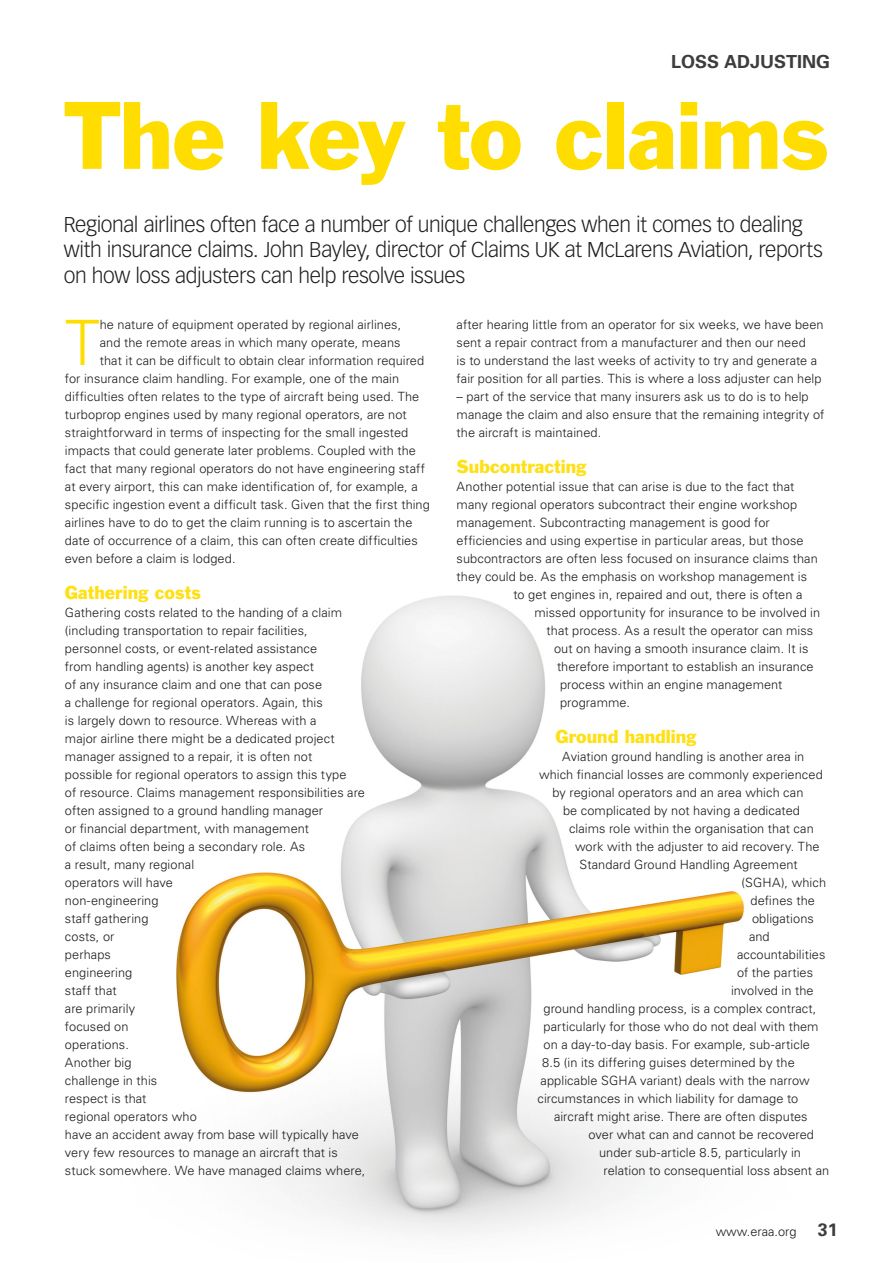
<style>
.page{position:relative;width:893px;height:1263px;background:#fff}
.page>*{position:absolute;margin:0;border:0;box-sizing:border-box;transform-origin:0 0}
.Headline{font:87.75px "Franklin Gothic BT";letter-spacing:-.01em;color:#fd0}
.Body_Copy_non_indent{font:300 62.55px "Univers";color:#fd0}
.Intro{font:300 21px/25.5px "Vectora LH";letter-spacing:-.02em;color:#1d1d1b}
.t1{font:700 18px "Univers";color:#3d3d3c}
.Subhead_small{font:17.25px "Franklin Gothic BT";color:#ffe014}
.Body_Copy_non_indent-2{font:300 12.75px/18px "Univers";letter-spacing:.005em;color:#1d1d1b}
.Body_Copy{font:300 12.75px "Univers";letter-spacing:.005em;color:#1d1d1b}
</style>
<div class="page">
<img style="left:176px;top:595px;width:569px;height:640px">
<p class="t1" style="left:671px;top:50px;width:161px">LOSS ADJUSTING</p>
<p class="Headline" style="left:64px;top:84px;width:767px">The key to claims</p>
<p class="Intro" style="left:64px;top:212px;width:761px">Regional airlines often face a number of unique challenges when it comes to dealing with insurance claims. John Bayley, director of Claims UK at McLarens Aviation, reports on how loss adjusters can help resolve issues</p>
<p class="Body_Copy_non_indent" style="left:65px;top:305px;width:36px">T</p>
<p class="Body_Copy_non_indent-2" style="left:100px;top:315px;width:303px">he nature of equipment operated by regional airlines,</p>
<p class="Body_Copy_non_indent-2" style="left:100px;top:333px;width:302px">and the remote areas in which many operate, means</p>
<p class="Body_Copy_non_indent-2" style="left:100px;top:351px;width:326px">that it can be difficult to obtain clear information required</p>
<p class="Body_Copy_non_indent-2" style="left:65px;top:369px;width:336px">for insurance claim handling. For example, one of the main</p>
<p class="Body_Copy_non_indent-2" style="left:65px;top:387px;width:356px">difficulties often relates to the type of aircraft being used. The</p>
<p class="Body_Copy_non_indent-2" style="left:65px;top:405px;width:343px">turboprop engines used by many regional operators, are not</p>
<p class="Body_Copy_non_indent-2" style="left:65px;top:423px;width:345px">straightforward in terms of inspecting for the small ingested</p>
<p class="Body_Copy_non_indent-2" style="left:65px;top:441px;width:353px">impacts that could generate later problems. Coupled with the</p>
<p class="Body_Copy_non_indent-2" style="left:65px;top:459px;width:361px">fact that many regional operators do not have engineering staff</p>
<p class="Body_Copy_non_indent-2" style="left:65px;top:477px;width:354px">at every airport, this can make identification of, for example, a</p>
<p class="Body_Copy_non_indent-2" style="left:65px;top:495px;width:366px">specific ingestion event a difficult task. Given that the first thing</p>
<p class="Body_Copy_non_indent-2" style="left:65px;top:513px;width:349px">airlines have to do to get the claim running is to ascertain the</p>
<p class="Body_Copy_non_indent-2" style="left:65px;top:531px;width:354px">date of occurrence of a claim, this can often create difficulties</p>
<p class="Body_Copy_non_indent-2" style="left:65px;top:549px;width:172px">even before a claim is lodged.</p>
<p class="Subhead_small" style="left:65px;top:582px;width:137px">Gathering costs</p>
<p class="Body_Copy_non_indent-2" style="left:65px;top:603px;width:302px">Gathering costs related to the handing of a claim (including transportation to repair facilities, personnel costs, or event-related assistance<br>from handling agents) is another key aspect<br>of any insurance claim and one that can pose<br>a challenge for regional operators. Again, this<br>is largely down to resource. Whereas with a<br>major airline there might be a dedicated project manager assigned to a repair, it is often not<br>possible for regional operators to assign this type<br>of resource. Claims management responsibilities are often assigned to a ground handling manager<br>or financial department, with management<br>of claims often being a secondary role. As<br>a result, many regional<br>operators will have<br>non-engineering<br>staff gathering<br>costs, or<br>perhaps<br>engineering<br>staff that<br>are primarily<br>focused on<br>operations.<br>Another big<br>challenge in this<br>respect is that<br>regional operators who<br>have an accident away from base will typically have very few resources to manage an aircraft that is stuck somewhere. We have managed claims where,</p>
<p class="Body_Copy_non_indent-2" style="left:457px;top:315px;width:369px">after hearing little from an operator for six weeks, we have been sent a repair contract from a manufacturer and then our need<br>is to understand the last weeks of activity to try and generate a fair position for all parties. This is where a loss adjuster can help</p>
<p class="Body_Copy_non_indent-2" style="left:457px;top:387px;width:369px">– part of the service that many insurers ask us to do is to help manage the claim and also ensure that the remaining integrity of the aircraft is maintained.</p>
<p class="Subhead_small" style="left:457px;top:456px;width:132px">Subcontracting</p>
<p class="Body_Copy_non_indent-2" style="left:457px;top:477px;width:339px">Another potential issue that can arise is due to the fact that</p>
<p class="Body_Copy_non_indent-2" style="left:457px;top:495px;width:342px">many regional operators subcontract their engine workshop</p>
<p class="Body_Copy_non_indent-2" style="left:457px;top:513px;width:315px">management. Subcontracting management is good for</p>
<p class="Body_Copy_non_indent-2" style="left:457px;top:531px;width:348px">efficiencies and using expertise in particular areas, but those</p>
<p class="Body_Copy_non_indent-2" style="left:457px;top:549px;width:363px">subcontractors are often less focused on insurance claims than</p>
<p class="Body_Copy_non_indent-2" style="left:457px;top:567px;width:352px">they could be. As the emphasis on workshop management is</p>
<p class="Body_Copy_non_indent-2" style="left:513px;top:585px;width:290px">to get engines in, repaired and out, there is often a</p>
<p class="Body_Copy_non_indent-2" style="left:534px;top:603px;width:287px">missed opportunity for insurance to be involved in</p>
<p class="Body_Copy_non_indent-2" style="left:546px;top:621px;width:268px">that process. As a result the operator can miss</p>
<p class="Body_Copy_non_indent-2" style="left:554px;top:639px;width:256px">out on having a smooth insurance claim. It is</p>
<p class="Body_Copy_non_indent-2" style="left:557px;top:657px;width:258px">therefore important to establish an insurance</p>
<p class="Body_Copy_non_indent-2" style="left:560px;top:675px;width:224px">process within an engine management</p>
<p class="Body_Copy_non_indent-2" style="left:560px;top:693px;width:72px">programme.</p>
<p class="Subhead_small" style="left:555px;top:726px;width:143px">Ground handling</p>
<p class="Body_Copy" style="left:562px;top:749px;width:244px">Aviation ground handling is another area in</p>
<p class="Body_Copy" style="left:539px;top:767px;width:285px">which financial losses are commonly experienced</p>
<p class="Body_Copy" style="left:552px;top:785px;width:252px">by regional operators and an area which can</p>
<p class="Body_Copy" style="left:563px;top:803px;width:238px">be complicated by not having a dedicated</p>
<p class="Body_Copy" style="left:569px;top:821px;width:246px">claims role within the organisation that can</p>
<p class="Body_Copy" style="left:575px;top:839px;width:246px">work with the adjuster to aid recovery. The</p>
<p class="Body_Copy" style="left:579px;top:857px;width:220px">Standard Ground Handling Agreement</p>
<p class="Body_Copy" style="left:741px;top:875px;width:86px">(SGHA), which</p>
<p class="Body_Copy" style="left:750px;top:893px;width:66px">defines the</p>
<p class="Body_Copy" style="left:752px;top:911px;width:63px">obligations</p>
<p class="Body_Copy" style="left:749px;top:929px;width:22px">and</p>
<p class="Body_Copy" style="left:737px;top:947px;width:90px">accountabilities</p>
<p class="Body_Copy" style="left:737px;top:965px;width:78px">of the parties</p>
<p class="Body_Copy" style="left:731px;top:983px;width:84px">involved in the</p>
<p class="Body_Copy" style="left:543px;top:1001px;width:274px">ground handling process, is a complex contract,</p>
<p class="Body_Copy" style="left:543px;top:1019px;width:277px">particularly for those who do not deal with them</p>
<p class="Body_Copy" style="left:543px;top:1037px;width:268px">on a day-to-day basis. For example, sub-article</p>
<p class="Body_Copy" style="left:542px;top:1055px;width:254px">8.5 (in its differing guises determined by the</p>
<p class="Body_Copy" style="left:540px;top:1073px;width:271px">applicable SGHA variant) deals with the narrow</p>
<p class="Body_Copy" style="left:537px;top:1091px;width:262px">circumstances in which liability for damage to</p>
<p class="Body_Copy" style="left:554px;top:1109px;width:255px">aircraft might arise. There are often disputes</p>
<p class="Body_Copy" style="left:588px;top:1127px;width:227px">over what can and cannot be recovered</p>
<p class="Body_Copy" style="left:599px;top:1145px;width:203px">under sub-article 8.5, particularly in</p>
<p class="Body_Copy" style="left:603px;top:1163px;width:227px">relation to consequential loss absent an</p>
<p class="Body_Copy_non_indent-2" style="left:716px;top:1222px;width:82px">www.eraa.org</p>
<p class="t1" style="left:818px;top:1218px;width:22px">31</p>
</div>
